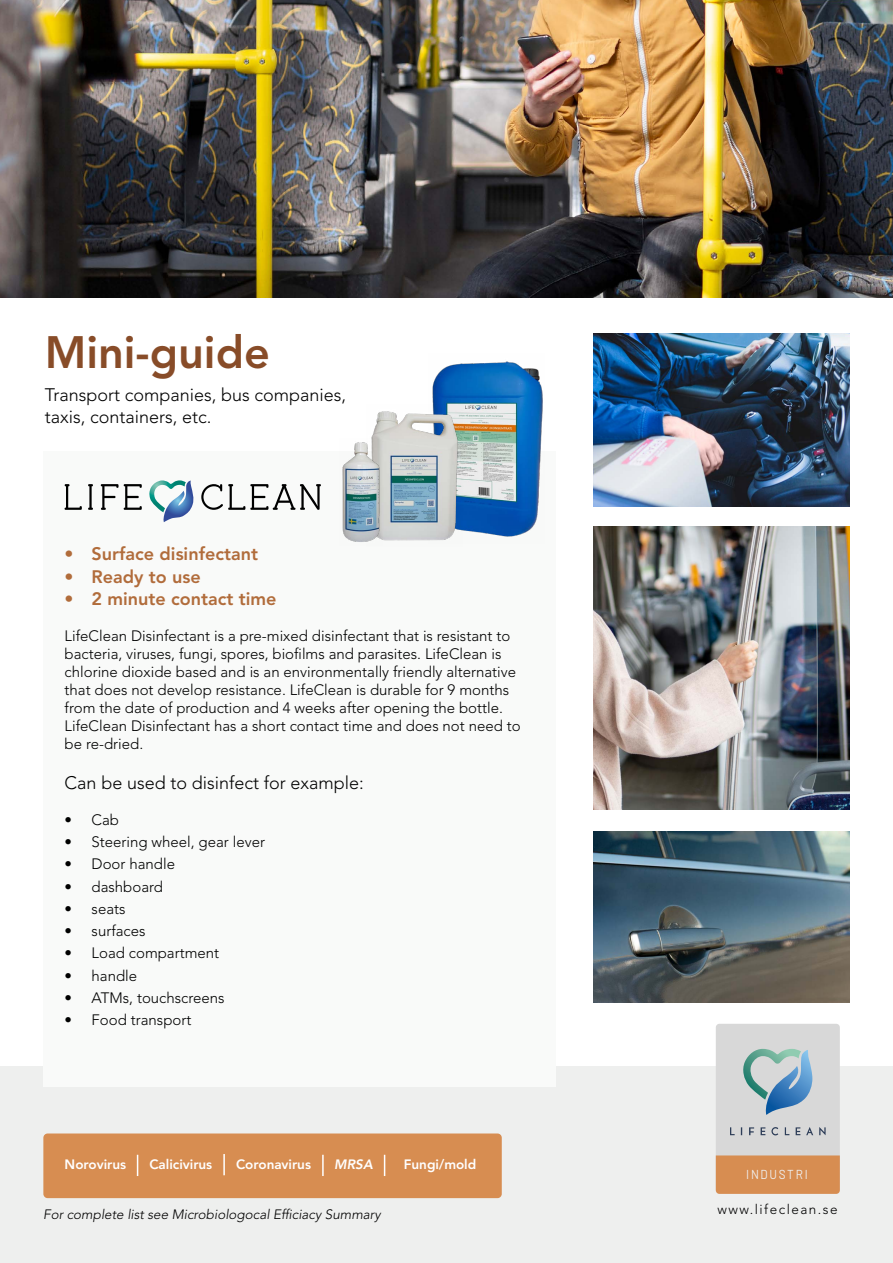
<style>
.page{position:relative;width:893px;height:1263px;background:#fff}
.page>*{position:absolute;margin:0;border:0;box-sizing:border-box;transform-origin:0 0}
.t1{font:800 45px "Avenir LT Std";color:#884c28}
.t2{font:300 18px/21.6px "Avenir LT Std";color:#000}
.t3{font:800 18px "Avenir LT Std";color:#b16c3b}
.t4{font:300 15px/18px "Avenir LT Std";color:#000}
.t5{font:italic 300 13.5px "Avenir LT Std";color:#000}
.t6{font:800 13.5px "Avenir LT Std";color:#fff}
.t7{font:300 13.5px "Avenir LT Std";letter-spacing:.11em;color:#000}
.t8{font:italic 800 13.5px "Avenir LT Std";color:#fff}
.t9{font:13.05px "Barlow";letter-spacing:.15em;color:#efefef;scale:.9 1}
</style>
<div class="page">
<div style="left:0;top:1066px;width:893px;height:197px;background:#eeefee"></div>
<img style="left:0;top:0;width:893px;height:298px">
<div style="left:43px;top:451px;width:513px;height:635px;background:#f9faf9"></div>
<div style="left:43px;top:1133px;width:459px;height:65px;background:#d78d51;border-radius:4px"></div>
<svg style="left:137px;top:1155px;width:1px;height:21px"></svg>
<svg style="left:384px;top:1155px;width:1px;height:21px"></svg>
<hr style="left:322px;top:1155px;width:2px;height:21px;background:#fff">
<hr style="left:223px;top:1154px;width:2px;height:21px;background:#fff">
<img style="left:432px;top:361px;width:111px;height:176px">
<img style="left:371px;top:404px;width:92px;height:137px">
<img style="left:342px;top:439px;width:40px;height:103px">
<svg style="left:65px;top:484px;width:17px;height:26px"></svg>
<svg style="left:88px;top:484px;width:5px;height:26px"></svg>
<svg style="left:100px;top:484px;width:42px;height:26px"></svg>
<svg style="left:201px;top:484px;width:120px;height:26px"></svg>
<svg style="left:149px;top:480px;width:45px;height:42px"></svg>
<img style="left:593px;top:527px;width:257px;height:283px">
<img style="left:593px;top:334px;width:257px;height:172px">
<img style="left:593px;top:831px;width:257px;height:171px">
<svg style="left:716px;top:1024px;width:124px;height:170px;background:#c8beb4"></svg>
<h1 class="t1" style="left:45px;top:326px;width:227px">Mini-guide</h1>
<p class="t2" style="left:45px;top:384px;width:303px">Transport companies, bus companies, taxis, containers, etc.</p>
<p class="t3" style="left:65px;top:543px;width:195px">• Surface disinfectant</p>
<p class="t3" style="left:65px;top:566px;width:138px">• Ready to use</p>
<p class="t3" style="left:65px;top:588px;width:213px">• 2 minute contact time</p>
<p class="t4" style="left:65px;top:627px;width:458px">LifeClean Disinfectant is a pre-mixed disinfectant that is resistant to bacteria, viruses, fungi, spores, biofilms and parasites. LifeClean is chlorine dioxide based and is an environmentally friendly alternative that does not develop resistance. LifeClean is durable for 9 months from the date of production and 4 weeks after opening the bottle.<br>LifeClean Disinfectant has a short contact time and does not need to be re-dried.</p>
<p class="t2" style="left:65px;top:772px;width:301px">Can be used to disinfect for example:</p>
<p class="t4" style="left:65px;top:811px;width:56px">• Cab</p>
<p class="t4" style="left:65px;top:833px;width:202px">• Steering wheel, gear lever</p>
<p class="t4" style="left:65px;top:855px;width:112px">• Door handle</p>
<p class="t4" style="left:65px;top:877px;width:100px">• dashboard</p>
<p class="t4" style="left:65px;top:900px;width:62px">• seats</p>
<p class="t4" style="left:65px;top:922px;width:82px">• surfaces</p>
<p class="t4" style="left:65px;top:944px;width:156px">• Load compartment</p>
<p class="t4" style="left:65px;top:966px;width:74px">• handle</p>
<p class="t4" style="left:65px;top:989px;width:161px">• ATMs, touchscreens</p>
<p class="t4" style="left:65px;top:1011px;width:128px">• Food transport</p>
<p class="t6" style="left:65px;top:1156px;width:63px">Norovirus</p>
<p class="t6" style="left:149px;top:1156px;width:64px">Calicivirus</p>
<p class="t6" style="left:236px;top:1156px;width:76px">Coronavirus</p>
<p class="t8" style="left:334px;top:1156px;width:40px">MRSA</p>
<p class="t6" style="left:404px;top:1156px;width:74px">Fungi/mold</p>
<p class="t5" style="left:43px;top:1206px;width:339px">For complete list see Microbiologocal Efficiacy Summary</p>
<p class="t9" style="left:746px;top:1166px;width:70px">INDUSTRI</p>
<p class="t7" style="left:718px;top:1201px;width:122px">www.lifeclean.se</p>
</div>
